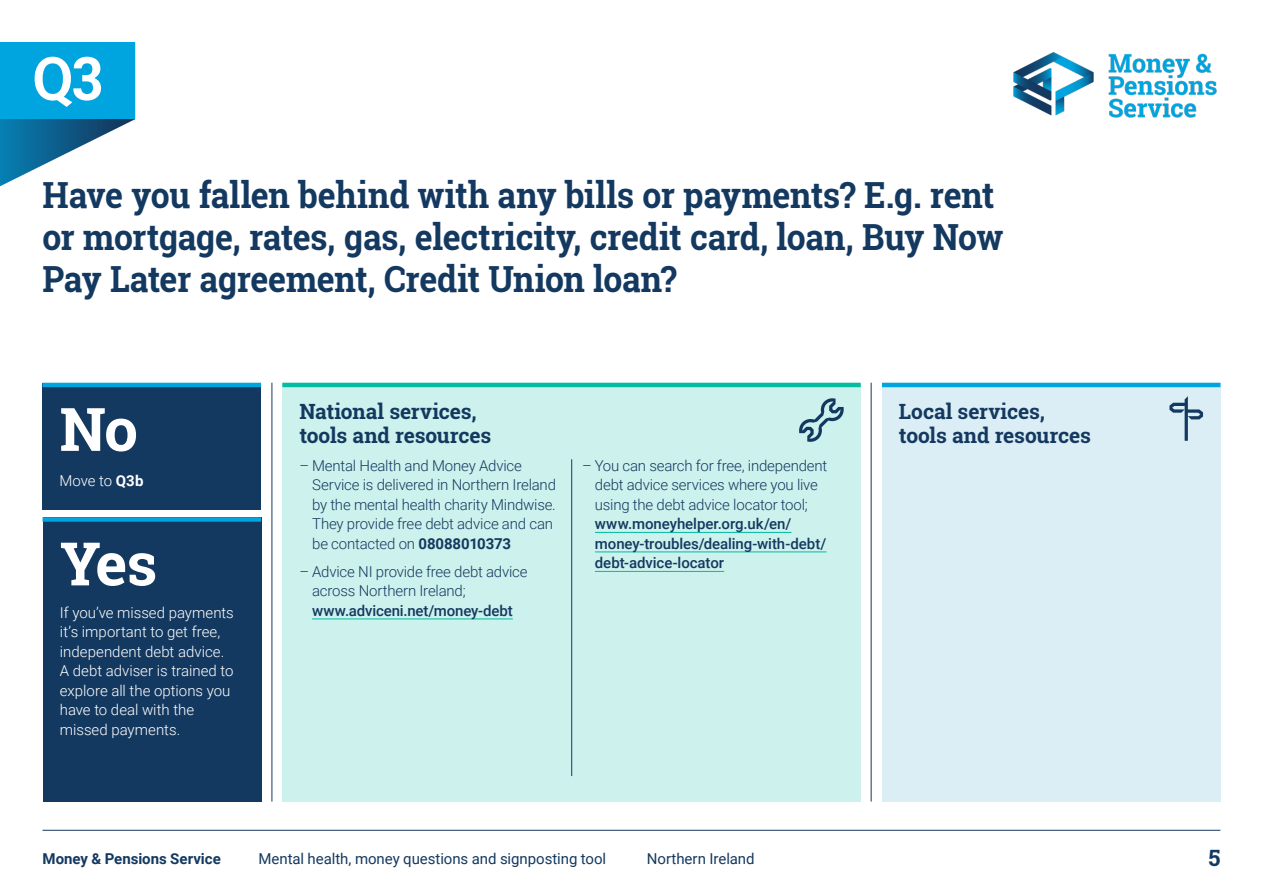
<style>
.page{position:relative;width:1263px;height:893px;background:#fff}
.page>*{position:absolute;margin:0;border:0;box-sizing:border-box;transform-origin:0 0}
.Yes_No_50_43pt{font:700 60px "Roboto Slab";letter-spacing:-.02em;color:#fff}
.Yes_No_50_43pt-2{font:700 60px "Roboto Slab";letter-spacing:-.02em;color:#fff;scale:.94 1}
.Question_30_35pt{font:700 36px/42px "Roboto Slab";letter-spacing:-.01em;color:#143960;scale:.94 1}
.t1{font:700 22.5px "Roboto Slab";color:#143960}
.Resource_heading_14{font:700 21px/24px "Roboto Slab";letter-spacing:-.005em;color:#143960}
.t2{font:300 15px/19.5px "Roboto";letter-spacing:-.015em;color:#143960}
.Answer_copy_12_15pt{font:300 15px/19.5px "Roboto";color:#fff}
.t3{font:15px "Roboto";letter-spacing:-.005em;color:#143960}
.t4{font:700 15px "Roboto";letter-spacing:-.005em;color:#143960}
.s1{font-weight:700}
.s2{font-weight:500}
</style>
<div class="page">
<svg style="left:0;top:119px;width:135px;height:68px"></svg>
<div style="left:0;top:43px;width:135px;height:76px;background:#00a4de"></div>
<img style="left:1013px;top:52px;width:204px;height:66px">
<div style="left:282px;top:383px;width:579px;height:418px;background:#cdf1ec"></div>
<svg style="left:799px;top:398px;width:45px;height:44px"></svg>
<hr style="left:312px;top:619px;width:201px;height:1px;background:#04bca0">
<hr style="left:595px;top:532px;width:196px;height:1px;background:#04bca0">
<hr style="left:595px;top:551px;width:231px;height:1px;background:#04bca0">
<hr style="left:595px;top:571px;width:129px;height:1px;background:#04bca0">
<hr style="left:282px;top:383px;width:579px;height:4px;background:#04bca0">
<hr style="left:571px;top:459px;width:1px;height:317px;background:#143960">
<hr style="left:272px;top:383px;width:1px;height:418px;background:#143960">
<hr style="left:871px;top:383px;width:1px;height:418px;background:#143960">
<div style="left:43px;top:383px;width:218px;height:127px;background:#143960"></div>
<hr style="left:43px;top:383px;width:218px;height:4px;background:#00a4de">
<div style="left:43px;top:517px;width:218px;height:284px;background:#143960"></div>
<div style="left:43px;top:517px;width:218px;height:5px;background:#00a4de"></div>
<div style="left:882px;top:383px;width:338px;height:418px;background:#dbedf5"></div>
<svg style="left:1169px;top:396px;width:34px;height:45px"></svg>
<hr style="left:882px;top:383px;width:338px;height:4px;background:#00a4de">
<hr style="left:43px;top:830px;width:1177px;height:1px;background:#143960">
<p class="Yes_No_50_43pt-2" style="left:33px;top:37px;width:76px">Q3</p>
<p class="Question_30_35pt" style="left:43px;top:174px;width:1024px">Have you fallen behind with any bills or payments? E.g. rent or mortgage, rates, gas, electricity, credit card, loan, Buy Now<br>Pay Later agreement, Credit Union loan?</p>
<p class="Yes_No_50_43pt" style="left:60px;top:388px;width:80px">No</p>
<p class="Answer_copy_12_15pt" style="left:60px;top:470px;width:85px">Move to <span class="s1">Q3b</span></p>
<p class="Yes_No_50_43pt" style="left:60px;top:522px;width:99px">Yes</p>
<p class="Answer_copy_12_15pt" style="left:60px;top:602px;width:175px">If you’ve missed payments it’s important to get free, independent debt advice.<br>A debt adviser is trained to explore all the options you have to deal with the missed payments.</p>
<p class="Resource_heading_14" style="left:299px;top:399px;width:193px">National services, tools and resources</p>
<p class="t2" style="left:312px;top:455px;width:245px;text-indent:-13px">– Mental Health and Money Advice Service is delivered in Northern Ireland by the mental health charity Mindwise.<br>They provide free debt advice and can be contacted on <span class="s1">08088010373</span></p>
<p class="t2" style="left:312px;top:561px;width:217px;text-indent:-13px">– Advice NI provide free debt advice across Northern Ireland; <span class="s2">www.adviceni.net/money-debt</span></p>
<p class="t2" style="left:595px;top:455px;width:234px;text-indent:-13px">– You can search for free, independent debt advice services where you live using the debt advice locator tool; <span class="s2">www.moneyhelper.org.uk/en/ money-troubles/dealing-with-debt/ debt-advice-locator</span></p>
<p class="Resource_heading_14" style="left:899px;top:399px;width:193px">Local services, tools and resources</p>
<p class="t4" style="left:43px;top:848px;width:180px">Money &amp; Pensions Service</p>
<p class="t3" style="left:258px;top:848px;width:349px">Mental health, money questions and signposting tool</p>
<p class="t3" style="left:647px;top:848px;width:109px">Northern Ireland</p>
<h3 class="t1" style="left:1208px;top:843px;width:13px">5</h3>
</div>
